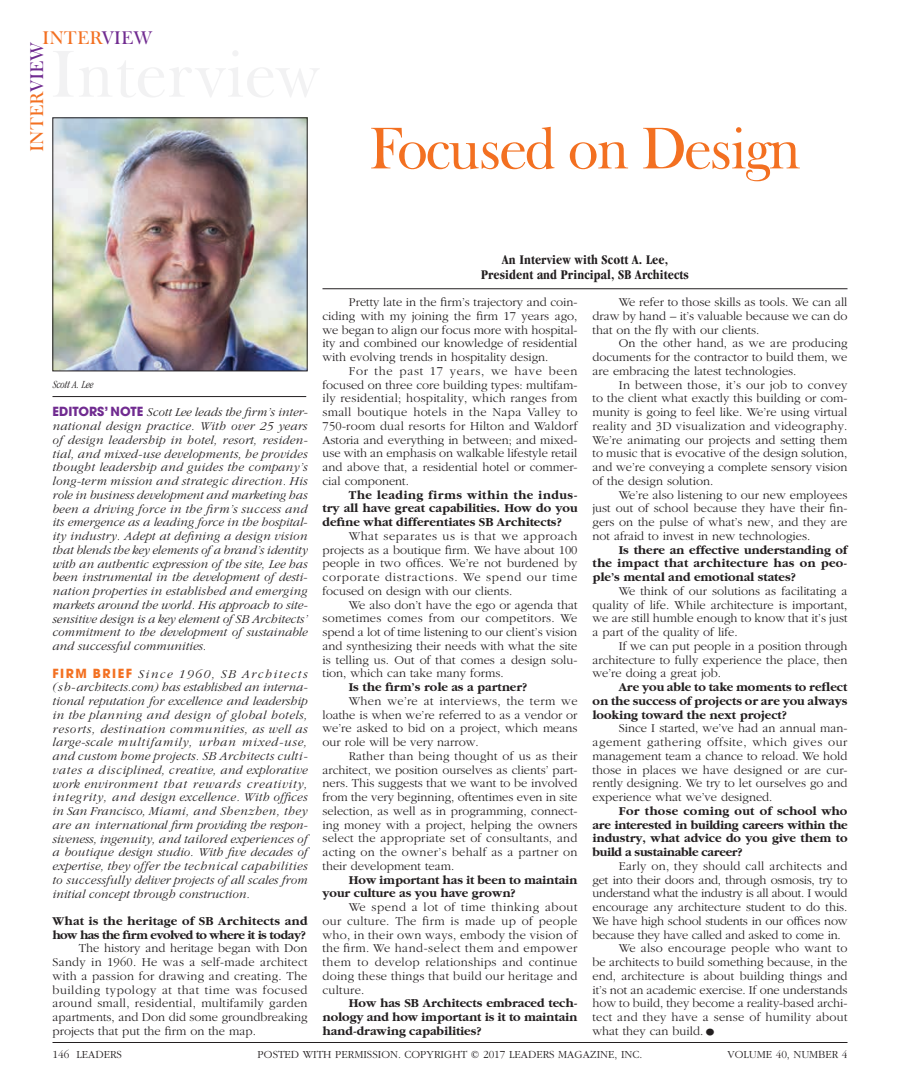
<style>
.page{position:relative;width:900px;height:1080px;background:#fff}
.page>*{position:absolute;margin:0;border:0;box-sizing:border-box;transform-origin:0 0}
.t1{font:60px "Frys Baskerville BT";letter-spacing:-.04em;color:#f37021}
.t2{font:18.75px "Frys Baskerville BT";color:#f37021}
.t3{font:700 condensed 13.75px/15px "Garamond";letter-spacing:.01em;color:#231f20;text-align:center}
.t4{font:300 12.5px/13.8px "Garamond";color:#231f20;text-align:justify}
.t5{font:italic 300 12.5px/13.8px "Garamond";color:#231f20;text-align:justify}
.t6{font:700 12.5px/13.8px "Garamond";color:#231f20;text-align:justify}
.t7{font:300 12.5px "Garamond";letter-spacing:-.02em;color:#231f20}
.t8{font:300 12.5px "Garamond";letter-spacing:.02em;color:#231f20}
.t9{font:700 12.5px/13.8px "Garamond";letter-spacing:.02em;color:#231f20}
.t10{font:300 11.25px "Garamond";color:#231f20}
.t11{font:italic 300 condensed 11.25px "Garamond";color:#231f20}
.s1{color:#702b90}
.s2{font-family:"Avant Garde";font-weight:700;font-style:normal;color:#702b90}
.s3{font-family:"Avant Garde";font-weight:700;font-style:normal;color:#f37021}
.s4{font-size:22.5px}
</style>
<div class="page">
<img style="left:54px;top:120px;width:252px;height:249px">
<div style="left:52px;top:118px;width:256px;height:253px;border:1px solid #231f20"></div>
<hr style="left:52px;top:396px;width:254px;height:1px;background:#231f20">
<hr style="left:322px;top:288px;width:526px;height:1px;background:#231f20">
<hr style="left:52px;top:1042px;width:796px;height:1px;background:#231f20">
<h2 class="t2" style="left:42px;top:26px;width:112px">INTER<span class="s1">VIEW</span></h2>
<h2 class="t2" style="left:25px;top:152px;width:112px;rotate:-90deg">INTER<span class="s1">VIEW</span></h2>
<h1 class="t1" style="left:369px;top:111px;width:434px">Focused on Design</h1>
<p class="t11" style="left:53px;top:378px;width:42px">Scott A. Lee</p>
<p class="t5" style="left:52px;top:406px;width:257px"><span class="s2">EDITORS’ NOTE</span> Scott Lee leads the firm’s inter&shy;national design practice. With over 25 years of design leadership in hotel, resort, residen&shy;tial, and mixed-use developments, he provides thought leadership and guides the company’s long-term mission and strategic direction. His role in business development and marketing has been a driving force in the firm’s success and its emergence as a leading force in the hospital&shy;ity industry. Adept at defining a design vision that blends the key elements of a brand’s identity with an authentic expression of the site, Lee has been instrumental in the development of desti&shy;nation properties in established and emerging markets around the world. His approach to site&shy;sensitive design is a key element of SB Architects’ commitment to the development of sustainable and successful communities.</p>
<p class="t5" style="left:52px;top:667px;width:257px"><span class="s3">FIRM BRIEF</span> Since 1960, SB Architects (sb-architects.com) has established an interna&shy;tional reputation for excellence and leadership in the planning and design of global hotels, resorts, destination communities, as well as large-scale multifamily, urban mixed-use, and custom home projects. SB Architects culti&shy;vates a disciplined, creative, and explorative work environment that rewards creativity, integrity, and design excellence. With offices in San Francisco, Miami, and Shenzhen, they are an international firm providing the respon&shy;siveness, ingenuity, and tailored experiences of a boutique design studio. With five decades of expertise, they offer the technical capabilities to successfully deliver projects of all scales from initial concept through construction.</p>
<p class="t9" style="left:52px;top:914px;width:257px">What is the heritage of SB Architects and how has the firm evolved to where it is today?</p>
<p class="t4" style="left:52px;top:942px;width:257px;text-indent:26px">The history and heritage began with Don Sandy in 1960. He was a self-made architect with a passion for drawing and creating. The building typology at that time was focused around small, residential, multifamily garden apartments, and Don did some groundbreaking projects that put the firm on the map.</p>
<p class="t3" style="left:481px;top:252px;width:209px">An Interview with Scott A. Lee,<br>President and Principal, SB Architects</p>
<p class="t4" style="left:322px;top:296px;width:257px;text-indent:26px">Pretty late in the firm’s trajectory and coin&shy;ciding with my joining the firm 17 years ago, we began to align our focus more with hospital&shy;ity and combined our knowledge of residential with evolving trends in hospitality design.</p>
<p class="t4" style="left:322px;top:364px;width:257px;text-indent:26px">For the past 17 years, we have been focused on three core building types: multifam&shy;ily residential; hospitality, which ranges from small boutique hotels in the Napa Valley to 750-room dual resorts for Hilton and Waldorf Astoria and everything in between; and mixed&shy;use with an emphasis on walkable lifestyle retail and above that, a residential hotel or commer&shy;cial component.</p>
<p class="t6" style="left:322px;top:488px;width:257px;text-indent:26px">The leading firms within the indus&shy;try all have great capabilities. How do you define what differentiates SB Architects?</p>
<p class="t4" style="left:322px;top:529px;width:257px;text-indent:26px">What separates us is that we approach projects as a boutique firm. We have about 100 people in two offices. We’re not burdened by corporate distractions. We spend our time focused on design with our clients.</p>
<p class="t4" style="left:322px;top:598px;width:257px;text-indent:26px">We also don’t have the ego or agenda that sometimes comes from our competitors. We spend a lot of time listening to our client’s vision and synthesizing their needs with what the site is telling us. Out of that comes a design solu&shy;tion, which can take many forms.</p>
<p class="t6" style="left:349px;top:681px;width:180px">Is the firm’s role as a partner?</p>
<p class="t4" style="left:322px;top:694px;width:257px;text-indent:26px">When we’re at interviews, the term we loathe is when we’re referred to as a vendor or we’re asked to bid on a project, which means our role will be very narrow.</p>
<p class="t4" style="left:322px;top:749px;width:257px;text-indent:26px">Rather than being thought of us as their architect, we position ourselves as clients’ part&shy;ners. This suggests that we want to be involved from the very beginning, oftentimes even in site selection, as well as in programming, connect&shy;ing money with a project, helping the owners select the appropriate set of consultants, and acting on the owner’s behalf as a partner on their development team.</p>
<p class="t6" style="left:322px;top:873px;width:257px;text-indent:26px">How important has it been to maintain your culture as you have grown?</p>
<p class="t4" style="left:322px;top:901px;width:257px;text-indent:26px">We spend a lot of time thinking about our culture. The firm is made up of people who, in their own ways, embody the vision of the firm. We hand-select them and empower them to develop relationships and continue doing these things that build our heritage and culture.</p>
<p class="t6" style="left:322px;top:997px;width:257px;text-indent:26px">How has SB Architects embraced tech&shy;nology and how important is it to maintain hand-drawing capabilities?</p>
<p class="t4" style="left:593px;top:296px;width:256px;text-indent:26px">We refer to those skills as tools. We can all draw by hand – it’s valuable because we can do that on the fly with our clients.</p>
<p class="t4" style="left:593px;top:337px;width:257px;text-indent:26px">On the other hand, as we are producing documents for the contractor to build them, we are embracing the latest technologies.</p>
<p class="t4" style="left:593px;top:378px;width:257px;text-indent:26px">In between those, it’s our job to convey to the client what exactly this building or com&shy;munity is going to feel like. We’re using virtual reality and 3D visualization and videography.<br>We’re animating our projects and setting them to music that is evocative of the design solution, and we’re conveying a complete sensory vision of the design solution.</p>
<p class="t4" style="left:593px;top:488px;width:256px;text-indent:26px">We’re also listening to our new employees just out of school because they have their fin&shy;gers on the pulse of what’s new, and they are not afraid to invest in new technologies.</p>
<p class="t6" style="left:593px;top:543px;width:256px;text-indent:26px">Is there an effective understanding of the impact that architecture has on peo&shy;ple’s mental and emotional states?</p>
<p class="t4" style="left:593px;top:584px;width:257px;text-indent:26px">We think of our solutions as facilitating a quality of life. While architecture is important, we are still humble enough to know that it’s just a part of the quality of life.</p>
<p class="t4" style="left:593px;top:639px;width:256px;text-indent:26px">If we can put people in a position through architecture to fully experience the place, then we’re doing a great job.</p>
<p class="t6" style="left:593px;top:681px;width:257px;text-indent:26px">Are you able to take moments to reflect on the success of projects or are you always looking toward the next project?</p>
<p class="t4" style="left:593px;top:722px;width:257px;text-indent:26px">Since I started, we’ve had an annual man&shy;agement gathering offsite, which gives our management team a chance to reload. We hold those in places we have designed or are cur&shy;rently designing. We try to let ourselves go and experience what we’ve designed.</p>
<p class="t6" style="left:593px;top:804px;width:257px;text-indent:26px">For those coming out of school who are interested in building careers within the industry, what advice do you give them to build a sustainable career?</p>
<p class="t8" style="left:619px;top:859px;width:230px">Early on, they should call architects and</p>
<p class="t7" style="left:593px;top:873px;width:257px">get into their doors and, through osmosis, try to</p>
<p class="t7" style="left:593px;top:887px;width:257px">understand what the industry is all about. I would</p>
<p class="t4" style="left:593px;top:901px;width:256px">encourage any architecture student to do this.</p>
<p class="t7" style="left:593px;top:914px;width:257px">We have high school students in our offices now</p>
<p class="t7" style="left:593px;top:928px;width:250px">because they have called and asked to come in.</p>
<p class="t8" style="left:619px;top:942px;width:230px">We also encourage people who want to</p>
<p class="t4" style="left:593px;top:956px;width:257px">be architects to build something because, in the</p>
<p class="t4" style="left:593px;top:969px;width:257px">end, architecture is about building things and</p>
<p class="t4" style="left:593px;top:983px;width:256px">it’s not an academic exercise. If one understands</p>
<p class="t4" style="left:593px;top:997px;width:256px">how to build, they become a reality-based archi-</p>
<p class="t8" style="left:593px;top:1011px;width:257px">tect and they have a sense of humility about</p>
<p class="t4" style="left:593px;top:1024px;width:126px">what they can build.<span class="s4">•</span></p>
<p class="t10" style="left:52px;top:1048px;width:71px">146 LEADERS</p>
<p class="t10" style="left:258px;top:1048px;width:386px">POSTED WITH PERMISSION. COPYRIGHT © 2017 LEADERS MAGAZINE, INC.</p>
<p class="t10" style="left:728px;top:1048px;width:121px">VOLUME 40, NUMBER 4</p>
</div>
